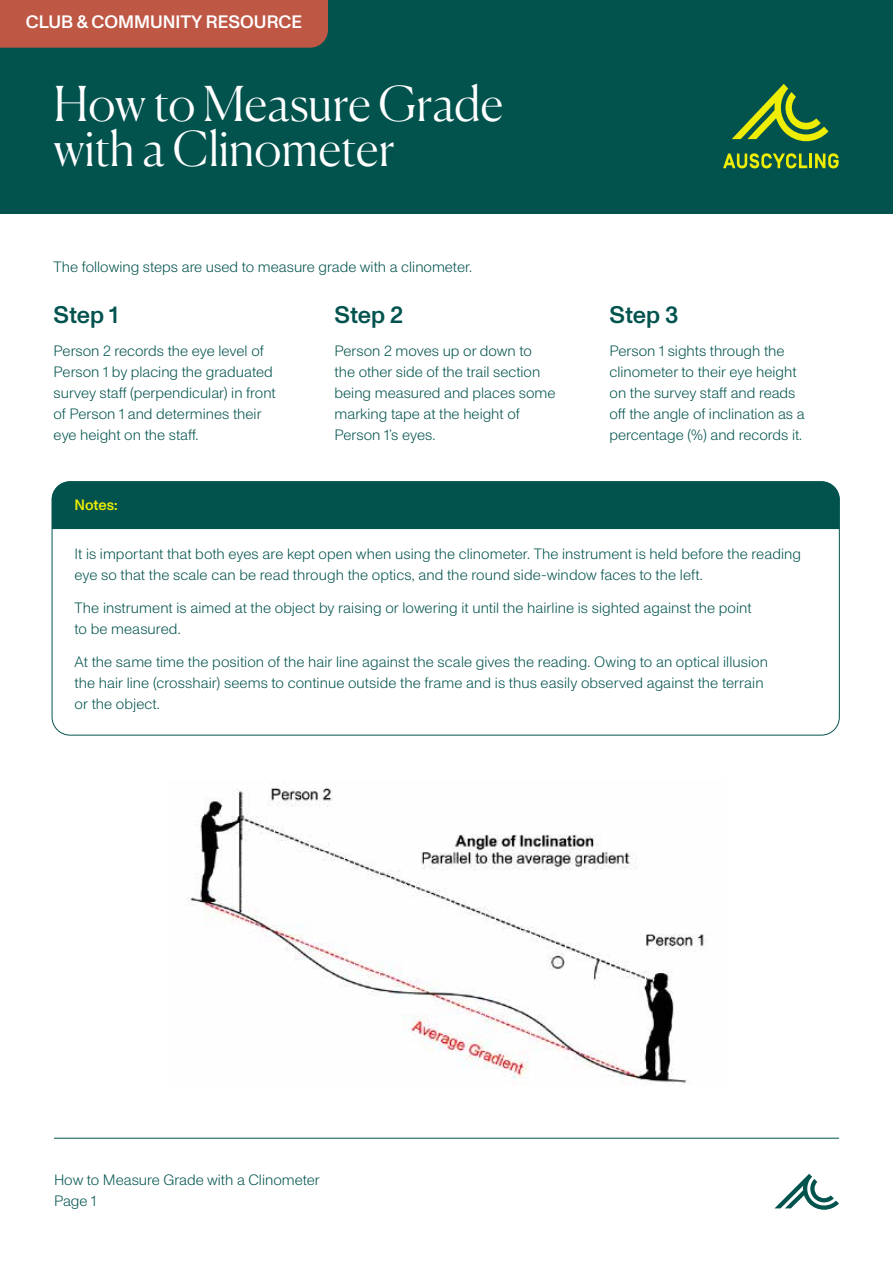
<style>
.page{position:relative;width:893px;height:1263px;background:#fff}
.page>*{position:absolute;margin:0;border:0;box-sizing:border-box;transform-origin:0 0}
.t1{font:300 48px/45px "Canela Trial";letter-spacing:-.005em;color:#fff}
.t2{font:500 24px "ABC Monument Grotesk Unlicensed Trial";letter-spacing:-.005em;color:#02534e}
.t3{font:500 18px "ABC Monument Grotesk Unlicensed Trial";color:#fff}
.t4{font:300 15px/21px "ABC Monument Grotesk Unlicensed Trial";color:#02534e}
.t5{font:300 15px/21px "ABC Monument Grotesk Unlicensed Trial";color:#01534f}
.t6{font:500 15px "ABC Monument Grotesk Unlicensed Trial";letter-spacing:-.005em;color:#eded05}
</style>
<div class="page">
<svg style="left:774px;top:1174px;width:65px;height:36px"></svg>
<hr style="left:54px;top:1138px;width:785px;height:1px;background:#02534e">
<div style="left:0;top:0;width:893px;height:213px;background:#02534e"></div>
<svg style="left:732px;top:84px;width:96px;height:57px"></svg>
<svg style="left:723px;top:153px;width:84px;height:15px"></svg>
<hr style="left:809px;top:154px;width:3px;height:14px;background:#eded05">
<svg style="left:815px;top:153px;width:24px;height:15px"></svg>
<div style="left:0;top:0;width:328px;height:48px;background:#bf5745"></div>
<div style="left:52px;top:481px;width:787px;height:48px;background:#02534e"></div>
<img style="left:188px;top:787px;width:520px;height:299px">
<p class="t3" style="left:26px;top:11px;width:278px">CLUB &amp; COMMUNITY RESOURCE</p>
<h1 class="t1" style="left:54px;top:85px;width:451px">How to Measure Grade with a Clinometer</h1>
<p class="t4" style="left:54px;top:256px;width:420px">The following steps are used to measure grade with a clinometer.</p>
<h2 class="t2" style="left:54px;top:301px;width:66px">Step 1</h2>
<p class="t4" style="left:54px;top:340px;width:224px">Person 2 records the eye level of<br>Person 1 by placing the graduated survey staff (perpendicular) in front of Person 1 and determines their eye height on the staff.</p>
<h2 class="t2" style="left:335px;top:301px;width:70px">Step 2</h2>
<p class="t4" style="left:335px;top:340px;width:222px">Person 2 moves up or down to the other side of the trail section being measured and places some marking tape at the height of<br>Person 1’s eyes.</p>
<h2 class="t2" style="left:610px;top:301px;width:70px">Step 3</h2>
<p class="t4" style="left:610px;top:340px;width:197px">Person 1 sights through the clinometer to their eye height on the survey staff and reads off the angle of inclination as a percentage (%) and records it.</p>
<p class="t6" style="left:75px;top:496px;width:45px">Notes:</p>
<p class="t4" style="left:75px;top:543px;width:728px">It is important that both eyes are kept open when using the clinometer. The instrument is held before the reading eye so that the scale can be read through the optics, and the round side-window faces to the left.</p>
<p class="t4" style="left:75px;top:597px;width:678px">The instrument is aimed at the object by raising or lowering it until the hairline is sighted against the point to be measured.</p>
<p class="t4" style="left:75px;top:651px;width:695px">At the same time the position of the hair line against the scale gives the reading. Owing to an optical illusion the hair line (crosshair) seems to continue outside the frame and is thus easily observed against the terrain or the object.</p>
<p class="t5" style="left:54px;top:1169px;width:267px">How to Measure Grade with a Clinometer<br>Page 1</p>
</div>
